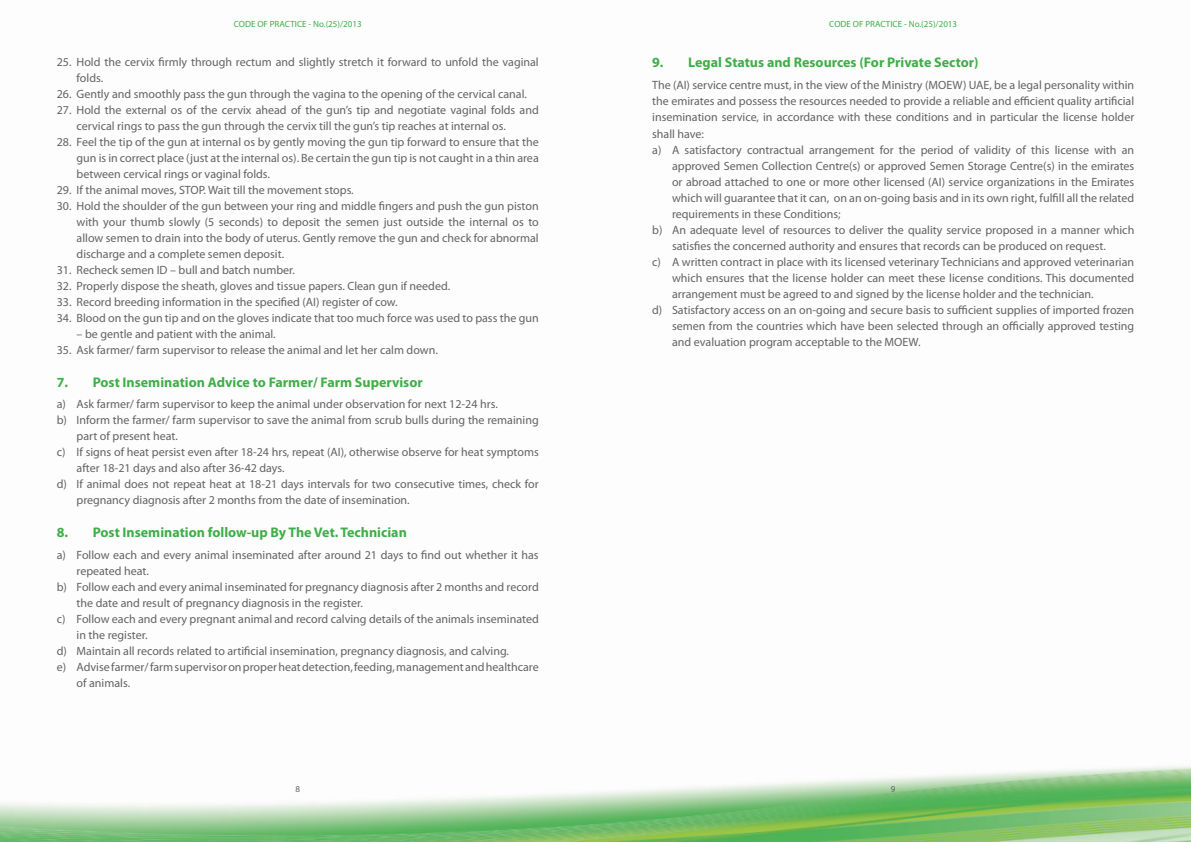
<style>
.page{position:relative;width:1191px;height:842px;background:#fff}
.page>*{position:absolute;margin:0;border:0;box-sizing:border-box;transform-origin:0 0}
.t1{font:700 14px "Myriad Pro";color:#40ae49}
.t2{font:12px/16px "Myriad Pro";color:#636366}
.t3{font:9px "Myriad Pro";color:#40ae49}
.t4{font:9px "Myriad Pro";color:#636366}
</style>
<div class="page">
<img style="left:0;top:766px;width:1191px;height:76px">
<p class="t3" style="left:234px;top:19px;width:129px">CODE OF PRACTICE - No.(25)/2013</p>
<p class="t3" style="left:829px;top:19px;width:129px">CODE OF PRACTICE - No.(25)/2013</p>
<p class="t2" style="left:77px;top:54px;width:464px;text-indent:-20px">25. Hold the cervix firmly through rectum and slightly stretch it forward to unfold the vaginal folds.</p>
<p class="t2" style="left:57px;top:86px;width:471px">26. Gently and smoothly pass the gun through the vagina to the opening of the cervical canal.</p>
<p class="t2" style="left:77px;top:102px;width:464px;text-indent:-20px">27. Hold the external os of the cervix ahead of the gun’s tip and negotiate vaginal folds and cervical rings to pass the gun through the cervix till the gun’s tip reaches at internal os.</p>
<p class="t2" style="left:77px;top:134px;width:464px;text-align:justify;text-indent:-20px">28. Feel the tip of the gun at internal os by gently moving the gun tip forward to ensure that the gun is in correct place (just at the internal os). Be certain the gun tip is not caught in a thin area between cervical rings or vaginal folds.</p>
<p class="t2" style="left:57px;top:182px;width:298px">29. If the animal moves, STOP. Wait till the movement stops.</p>
<p class="t2" style="left:77px;top:198px;width:464px;text-align:justify;text-indent:-20px">30. Hold the shoulder of the gun between your ring and middle fingers and push the gun piston with your thumb slowly (5 seconds) to deposit the semen just outside the internal os to allow semen to drain into the body of uterus. Gently remove the gun and check for abnormal discharge and a complete semen deposit.</p>
<p class="t2" style="left:57px;top:262px;width:240px">31. Recheck semen ID – bull and batch number.</p>
<p class="t2" style="left:57px;top:278px;width:395px">32. Properly dispose the sheath, gloves and tissue papers. Clean gun if needed.</p>
<p class="t2" style="left:57px;top:294px;width:342px">33. Record breeding information in the specified (AI) register of cow.</p>
<p class="t2" style="left:57px;top:310px;width:483px">34. Blood on the gun tip and on the gloves indicate that too much force was used to pass the gun</p>
<p class="t2" style="left:77px;top:326px;width:201px">– be gentle and patient with the animal.</p>
<p class="t2" style="left:57px;top:342px;width:382px">35. Ask farmer/ farm supervisor to release the animal and let her calm down.</p>
<p class="t1" style="left:57px;top:374px;width:367px">7. Post Insemination Advice to Farmer/ Farm Supervisor</p>
<p class="t2" style="left:57px;top:396px;width:442px">a) Ask farmer/ farm supervisor to keep the animal under observation for next 12-24 hrs.</p>
<p class="t2" style="left:57px;top:412px;width:483px">b) Inform the farmer/ farm supervisor to save the animal from scrub bulls during the remaining</p>
<p class="t2" style="left:77px;top:428px;width:103px">part of present heat.</p>
<p class="t2" style="left:57px;top:444px;width:483px">c) If signs of heat persist even after 18-24 hrs, repeat (AI), otherwise observe for heat symptoms</p>
<p class="t2" style="left:77px;top:460px;width:210px">after 18-21 days and also after 36-42 days.</p>
<p class="t2" style="left:57px;top:476px;width:483px">d) If animal does not repeat heat at 18-21 days intervals for two consecutive times, check for</p>
<p class="t2" style="left:77px;top:492px;width:335px">pregnancy diagnosis after 2 months from the date of insemination.</p>
<p class="t1" style="left:57px;top:524px;width:352px">8. Post Insemination follow-up By The Vet. Technician</p>
<p class="t2" style="left:57px;top:547px;width:483px">a) Follow each and every animal inseminated after around 21 days to find out whether it has</p>
<p class="t2" style="left:77px;top:563px;width:74px">repeated heat.</p>
<p class="t2" style="left:57px;top:579px;width:483px">b) Follow each and every animal inseminated for pregnancy diagnosis after 2 months and record</p>
<p class="t2" style="left:77px;top:595px;width:288px">the date and result of pregnancy diagnosis in the register.</p>
<p class="t2" style="left:57px;top:611px;width:483px">c) Follow each and every pregnant animal and record calving details of the animals inseminated</p>
<p class="t2" style="left:77px;top:627px;width:72px">in the register.</p>
<p class="t2" style="left:57px;top:643px;width:454px">d) Maintain all records related to artificial insemination, pregnancy diagnosis, and calving.</p>
<p class="t2" style="left:57px;top:659px;width:483px">e) Advise farmer/ farm supervisor on proper heat detection, feeding, management and healthcare</p>
<p class="t2" style="left:77px;top:675px;width:55px">of animals.</p>
<p class="t1" style="left:652px;top:55px;width:328px">9. Legal Status and Resources (For Private Sector)</p>
<p class="t2" style="left:652px;top:77px;width:483px">The (AI) service centre must, in the view of the Ministry (MOEW) UAE, be a legal personality within</p>
<p class="t2" style="left:652px;top:93px;width:483px">the emirates and possess the resources needed to provide a reliable and efficient quality artificial</p>
<p class="t2" style="left:652px;top:109px;width:483px">insemination service, in accordance with these conditions and in particular the license holder</p>
<p class="t2" style="left:652px;top:126px;width:53px">shall have:</p>
<p class="t2" style="left:652px;top:142px;width:483px">a) A satisfactory contractual arrangement for the period of validity of this license with an</p>
<p class="t2" style="left:672px;top:158px;width:464px">approved Semen Collection Centre(s) or approved Semen Storage Centre(s) in the emirates</p>
<p class="t2" style="left:672px;top:174px;width:464px">or abroad attached to one or more other licensed (AI) service organizations in the Emirates</p>
<p class="t2" style="left:672px;top:190px;width:464px">which will guarantee that it can, on an on-going basis and in its own right, fulfill all the related</p>
<p class="t2" style="left:672px;top:206px;width:170px">requirements in these Conditions;</p>
<p class="t2" style="left:652px;top:222px;width:483px">b) An adequate level of resources to deliver the quality service proposed in a manner which</p>
<p class="t2" style="left:672px;top:238px;width:435px">satisfies the concerned authority and ensures that records can be produced on request.</p>
<p class="t2" style="left:652px;top:254px;width:483px">c) A written contract in place with its licensed veterinary Technicians and approved veterinarian</p>
<p class="t2" style="left:672px;top:270px;width:464px">which ensures that the license holder can meet these license conditions. This documented</p>
<p class="t2" style="left:672px;top:286px;width:423px">arrangement must be agreed to and signed by the license holder and the technician.</p>
<p class="t2" style="left:652px;top:302px;width:483px">d) Satisfactory access on an on-going and secure basis to sufficient supplies of imported frozen</p>
<p class="t2" style="left:672px;top:318px;width:464px">semen from the countries which have been selected through an officially approved testing</p>
<p class="t2" style="left:672px;top:334px;width:250px">and evaluation program acceptable to the MOEW.</p>
<p class="t4" style="left:295px;top:784px;width:6px">8</p>
<p class="t4" style="left:891px;top:784px;width:6px">9</p>
</div>
